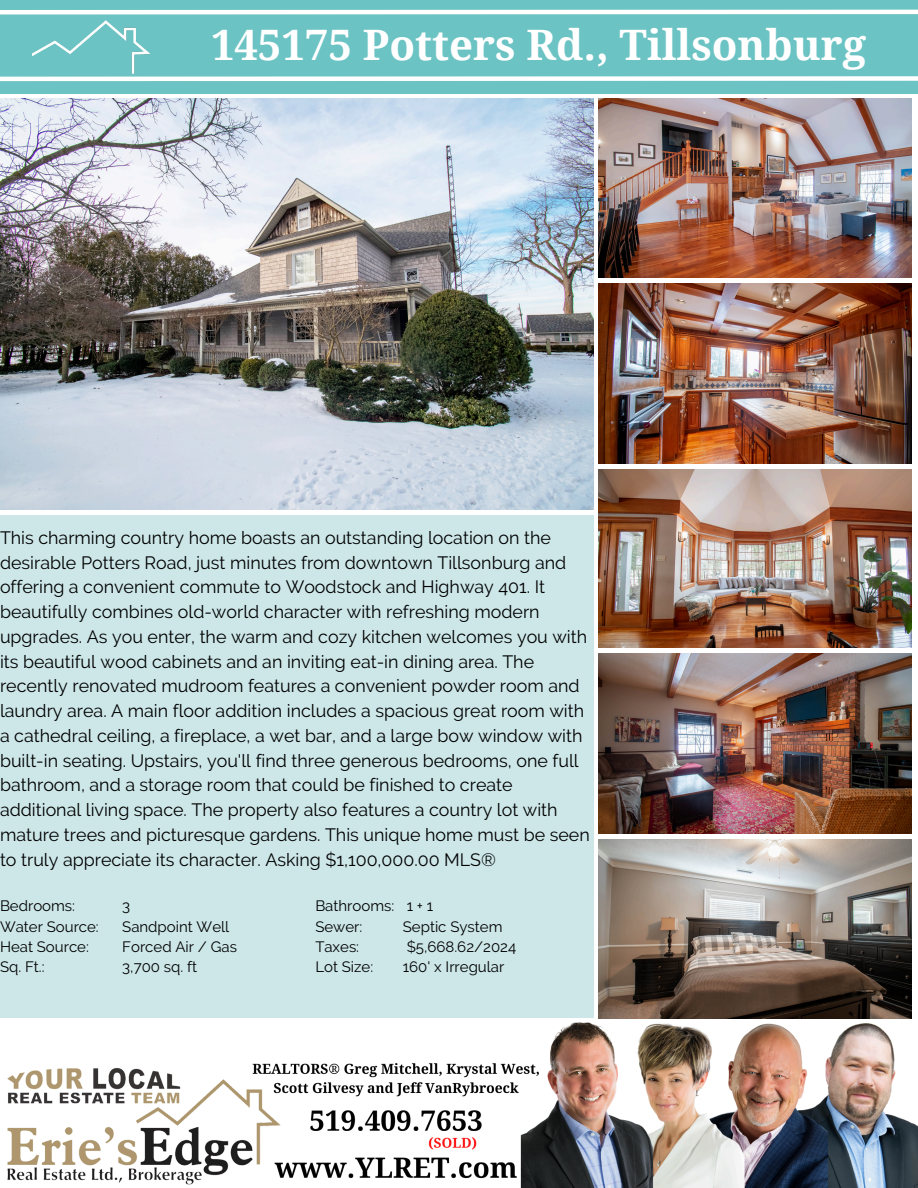
<style>
.page{position:relative;width:918px;height:1188px;background:#fff}
.page>*{position:absolute;margin:0;border:0;box-sizing:border-box;transform-origin:0 0}
.t1{font:700 42px "Droid Serif";color:#fff}
.t2{font:17.85px/24.8px "Raleway";color:#000}
.t3{font:15px "Raleway";color:#000}
</style>
<div class="page">
<img style="left:599px;top:99px;width:312px;height:179px">
<img style="left:599px;top:283px;width:312px;height:180px">
<img style="left:599px;top:469px;width:312px;height:179px">
<img style="left:599px;top:654px;width:312px;height:180px">
<img style="left:599px;top:839px;width:312px;height:179px">
<img style="left:0;top:99px;width:594px;height:411px">
<div style="left:0;top:0;width:918px;height:93px;background:#6cc3c4"></div>
<img style="left:32px;top:21px;width:117px;height:52px">
<div style="left:0;top:10px;width:918px;height:5px;background:#fff"></div>
<div style="left:0;top:76px;width:918px;height:5px;background:#fff"></div>
<div style="left:0;top:515px;width:593px;height:503px;background:#cde7e9"></div>
<img style="left:7px;top:1018px;width:911px;height:170px">
<p class="t1" style="left:211px;top:21px;width:657px">145175 Potters Rd., Tillsonburg</p>
<p class="t2" style="left:0;top:525px;width:591px">This charming country home boasts an outstanding location on the desirable Potters Road, just minutes from downtown Tillsonburg and offering a convenient commute to Woodstock and Highway 401. It beautifully combines old-world character with refreshing modern upgrades. As you enter, the warm and cozy kitchen welcomes you with its beautiful wood cabinets and an inviting eat-in dining area. The recently renovated mudroom features a convenient powder room and laundry area. A main floor addition includes a spacious great room with a cathedral ceiling, a fireplace, a wet bar, and a large bow window with built-in seating. Upstairs, you'll find three generous bedrooms, one full bathroom, and a storage room that could be finished to create additional living space. The property also features a country lot with mature trees and picturesque gardens. This unique home must be seen to truly appreciate its character. Asking $1,100,000.00 MLS®</p>
<p class="t3" style="left:0;top:897px;width:77px">Bedrooms:</p>
<h1 class="t3" style="left:0;top:918px;width:100px">Water Source:</h1>
<p class="t3" style="left:0;top:938px;width:90px">Heat Source:</p>
<p class="t3" style="left:0;top:958px;width:46px">Sq. Ft.:</p>
<p class="t3" style="left:315px;top:897px;width:80px">Bathrooms:</p>
<p class="t3" style="left:315px;top:918px;width:48px">Sewer:</p>
<p class="t3" style="left:315px;top:938px;width:45px">Taxes:</p>
<p class="t3" style="left:315px;top:958px;width:59px">Lot Size:</p>
<p class="t3" style="left:122px;top:897px;width:10px">3</p>
<p class="t3" style="left:122px;top:918px;width:109px">Sandpoint Well</p>
<p class="t3" style="left:122px;top:938px;width:116px">Forced Air / Gas</p>
<p class="t3" style="left:122px;top:958px;width:76px">3,700 sq. ft</p>
<h2 class="t3" style="left:407px;top:897px;width:28px">1+1</h2>
<p class="t3" style="left:403px;top:918px;width:101px">Septic System</p>
<p class="t3" style="left:407px;top:938px;width:111px">$5,668.62/2024</p>
<p class="t3" style="left:403px;top:958px;width:103px">160' x Irregular</p>
</div>
